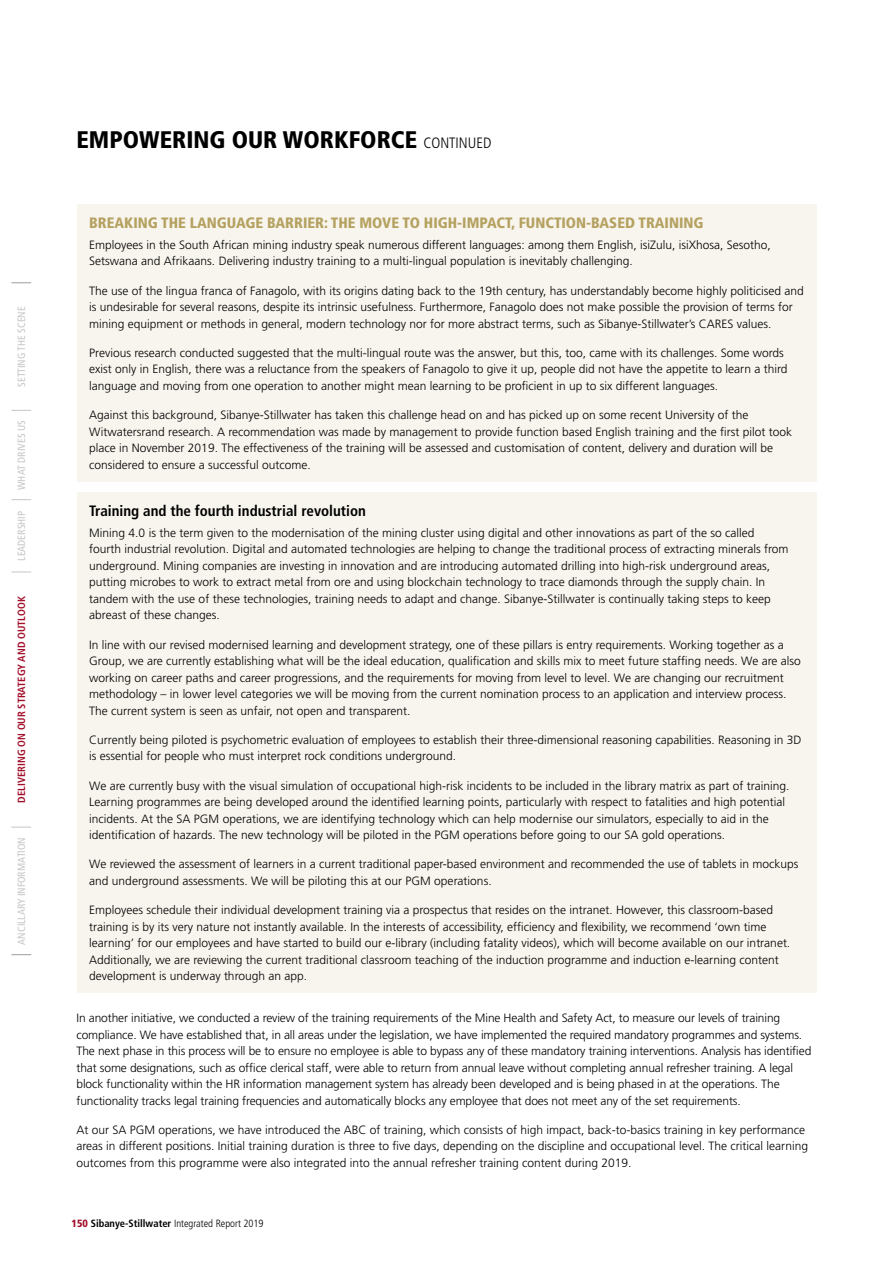
<style>
.page{position:relative;width:893px;height:1263px;background:#fff}
.page>*{position:absolute;margin:0;border:0;box-sizing:border-box;transform-origin:0 0}
.Main_heading{font:900 condensed 24px "Frutiger";color:#000}
.Heading_2{font:900 condensed 15px "Frutiger";color:#b5a160}
.Heading_3{font:700 condensed 15px "Frutiger";color:#000}
.Body_copy{font:300 12px/16.5px "Frutiger";color:#000}
.t1{font:condensed 10.5px "Frutiger";color:#c6c6c6}
.t2{font:300 condensed 10.5px "Frutiger";color:#000}
.t3{font:700 condensed 10.5px "Frutiger";color:#a20f2b}
.s1{font-weight:300;font-size:15px}
.s2{font-weight:900;color:#a20f2b}
.s3{font-weight:700}
</style>
<div class="page">
<svg style="left:11px;top:954px;width:20px;height:1px"></svg>
<svg style="left:11px;top:283px;width:20px;height:1px"></svg>
<svg style="left:11px;top:827px;width:20px;height:1px"></svg>
<svg style="left:11px;top:572px;width:20px;height:1px"></svg>
<svg style="left:11px;top:499px;width:20px;height:1px"></svg>
<svg style="left:11px;top:410px;width:20px;height:1px"></svg>
<div style="left:77px;top:204px;width:739px;height:277px;background:#f8f5ee"></div>
<div style="left:77px;top:492px;width:739px;height:501px;background:#f8f5ee"></div>
<p class="t1" style="left:15px;top:387px;width:82px;rotate:-90deg">SETTING THE SCENE</p>
<p class="t1" style="left:15px;top:490px;width:71px;rotate:-90deg">WHAT DRIVES US</p>
<p class="t1" style="left:15px;top:561px;width:51px;rotate:-90deg">LEADERSHIP</p>
<p class="t3" style="left:15px;top:803px;width:208px;rotate:-90deg">DELIVERING ON OUR STRATEGY AND OUTLOOK</p>
<p class="t1" style="left:15px;top:944px;width:109px;rotate:-90deg">ANCILLARY INFORMATION</p>
<p class="Main_heading" style="left:77px;top:125px;width:416px">EMPOWERING OUR WORKFORCE <span class="s1">CONTINUED</span></p>
<p class="Heading_2" style="left:89px;top:214px;width:616px">BREAKING THE LANGUAGE BARRIER: THE MOVE TO HIGH-IMPACT, FUNCTION-BASED TRAINING</p>
<p class="Body_copy" style="left:89px;top:236px;width:683px">Employees in the South African mining industry speak numerous different languages: among them English, isiZulu, isiXhosa, Sesotho,<br>Setswana and Afrikaans. Delivering industry training to a multi-lingual population is inevitably challenging.</p>
<p class="Body_copy" style="left:89px;top:282px;width:716px">The use of the lingua franca of Fanagolo, with its origins dating back to the 19th century, has understandably become highly politicised and is undesirable for several reasons, despite its intrinsic usefulness. Furthermore, Fanagolo does not make possible the provision of terms for mining equipment or methods in general, modern technology nor for more abstract terms, such as Sibanye-Stillwater’s CARES values.</p>
<p class="Body_copy" style="left:89px;top:344px;width:700px">Previous research conducted suggested that the multi-lingual route was the answer, but this, too, came with its challenges. Some words exist only in English, there was a reluctance from the speakers of Fanagolo to give it up, people did not have the appetite to learn a third language and moving from one operation to another might mean learning to be proficient in up to six different languages.</p>
<p class="Body_copy" style="left:89px;top:407px;width:704px">Against this background, Sibanye-Stillwater has taken this challenge head on and has picked up on some recent University of the Witwatersrand research. A recommendation was made by management to provide function based English training and the first pilot took place in November 2019. The effectiveness of the training will be assessed and customisation of content, delivery and duration will be considered to ensure a successful outcome.</p>
<p class="Heading_3" style="left:89px;top:502px;width:278px">Training and the fourth industrial revolution</p>
<p class="Body_copy" style="left:89px;top:524px;width:701px">Mining 4.0 is the term given to the modernisation of the mining cluster using digital and other innovations as part of the so called fourth industrial revolution. Digital and automated technologies are helping to change the traditional process of extracting minerals from underground. Mining companies are investing in innovation and are introducing automated drilling into high-risk underground areas, putting microbes to work to extract metal from ore and using blockchain technology to trace diamonds through the supply chain. In tandem with the use of these technologies, training needs to adapt and change. Sibanye-Stillwater is continually taking steps to keep abreast of these changes.</p>
<p class="Body_copy" style="left:89px;top:636px;width:713px">In line with our revised modernised learning and development strategy, one of these pillars is entry requirements. Working together as a Group, we are currently establishing what will be the ideal education, qualification and skills mix to meet future staffing needs. We are also working on career paths and career progressions, and the requirements for moving from level to level. We are changing our recruitment methodology – in lower level categories we will be moving from the current nomination process to an application and interview process.<br>The current system is seen as unfair, not open and transparent.</p>
<p class="Body_copy" style="left:89px;top:731px;width:714px">Currently being piloted is psychometric evaluation of employees to establish their three-dimensional reasoning capabilities. Reasoning in 3D is essential for people who must interpret rock conditions underground.</p>
<p class="Body_copy" style="left:89px;top:777px;width:702px">We are currently busy with the visual simulation of occupational high-risk incidents to be included in the library matrix as part of training.<br>Learning programmes are being developed around the identified learning points, particularly with respect to fatalities and high potential incidents. At the SA PGM operations, we are identifying technology which can help modernise our simulators, especially to aid in the identification of hazards. The new technology will be piloted in the PGM operations before going to our SA gold operations.</p>
<p class="Body_copy" style="left:89px;top:856px;width:711px">We reviewed the assessment of learners in a current traditional paper-based environment and recommended the use of tablets in mockups and underground assessments. We will be piloting this at our PGM operations.</p>
<p class="Body_copy" style="left:89px;top:902px;width:702px">Employees schedule their individual development training via a prospectus that resides on the intranet. However, this classroom-based training is by its very nature not instantly available. In the interests of accessibility, efficiency and flexibility, we recommend ‘own time learning’ for our employees and have started to build our e-library (including fatality videos), which will become available on our intranet.<br>Additionally, we are reviewing the current traditional classroom teaching of the induction programme and induction e-learning content development is underway through an app.</p>
<p class="Body_copy" style="left:77px;top:1009px;width:736px">In another initiative, we conducted a review of the training requirements of the Mine Health and Safety Act, to measure our levels of training compliance. We have established that, in all areas under the legislation, we have implemented the required mandatory programmes and systems.<br>The next phase in this process will be to ensure no employee is able to bypass any of these mandatory training interventions. Analysis has identified that some designations, such as office clerical staff, were able to return from annual leave without completing annual refresher training. A legal block functionality within the HR information management system has already been developed and is being phased in at the operations. The functionality tracks legal training frequencies and automatically blocks any employee that does not meet any of the set requirements.</p>
<p class="Body_copy" style="left:77px;top:1121px;width:733px">At our SA PGM operations, we have introduced the ABC of training, which consists of high impact, back-to-basics training in key performance areas in different positions. Initial training duration is three to five days, depending on the discipline and occupational level. The critical learning outcomes from this programme were also integrated into the annual refresher training content during 2019.</p>
<p class="t2" style="left:72px;top:1218px;width:194px"><span class="s2">150</span> <span class="s3">Sibanye-Stillwater</span> Integrated Report 2019</p>
</div>
